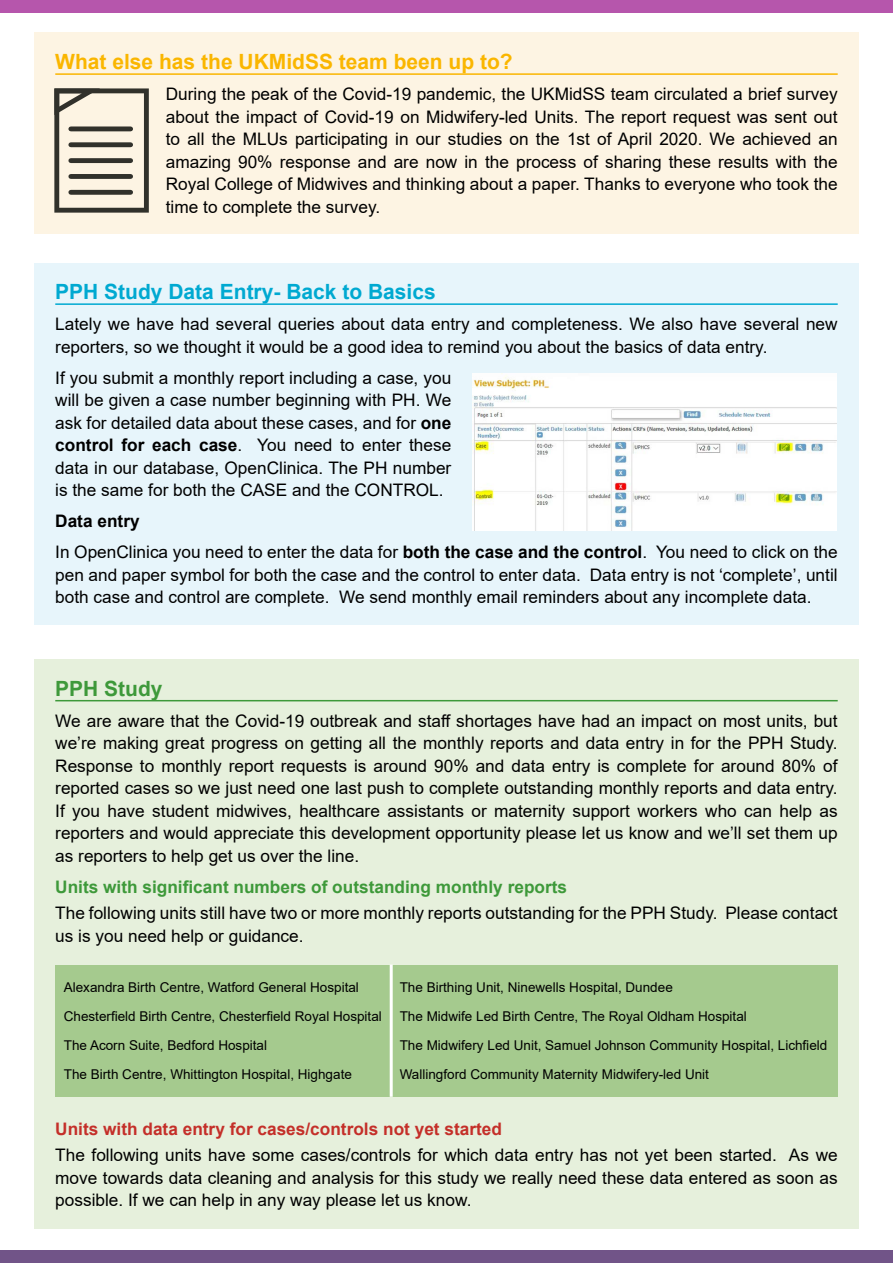
<style>
.page{position:relative;width:893px;height:1263px;background:#fff}
.page>*{position:absolute;margin:0;border:0;box-sizing:border-box;transform-origin:0 0}
.t1{font:700 21px "Arial";color:#fab600}
.t2{font:700 21px "Arial";color:#00a9d1}
.t3{font:700 21px "Arial";color:#3e993a}
.t4{font:17.25px/22.5px "Arial";color:#000}
.t5{font:700 17.25px "Arial";color:#3e993a}
.t6{font:700 17.25px "Arial";color:#c42f29}
.t7{font:13.5px/29px "Arial";color:#000}
.s1{font-weight:700}
</style>
<div class="page">
<div style="left:34px;top:263px;width:825px;height:361px;background:#e7f5fb"></div>
<hr style="left:55px;top:303px;width:783px;height:2px;background:#00a9d1">
<div style="left:0;top:0;width:893px;height:13px;background:#b656ac"></div>
<div style="left:0;top:1250px;width:893px;height:13px;background:#715488"></div>
<div style="left:34px;top:33px;width:825px;height:201px;background:#fdf4e3"></div>
<hr style="left:55px;top:73px;width:783px;height:2px;background:#fab600">
<div style="left:34px;top:659px;width:825px;height:570px;background:#e6f0dc"></div>
<hr style="left:55px;top:700px;width:783px;height:1px;background:#3e993a">
<img style="left:473px;top:373px;width:364px;height:158px">
<svg style="left:54px;top:88px;width:95px;height:125px"></svg>
<div style="left:71px;top:126px;width:60px;height:5px;background:#31312b"></div>
<div style="left:71px;top:142px;width:60px;height:5px;background:#31312b"></div>
<div style="left:71px;top:158px;width:60px;height:5px;background:#31312b"></div>
<div style="left:71px;top:174px;width:60px;height:5px;background:#31312b"></div>
<div style="left:71px;top:190px;width:60px;height:5px;background:#31312b"></div>
<div style="left:55px;top:965px;width:349px;height:131px;background:#a5ca8e"></div>
<div style="left:391px;top:965px;width:447px;height:131px;background:#a5ca8e"></div>
<hr style="left:390px;top:964px;width:3px;height:133px;background:#fff">
<p class="t1" style="left:55px;top:47px;width:459px">What else has the UKMidSS team been up to?</p>
<p class="t4" style="left:166px;top:83px;width:673px;text-align:justify">During the peak of the Covid-19 pandemic, the UKMidSS team circulated a brief survey about the impact of Covid-19 on Midwifery-led Units. The report request was sent out to all the MLUs participating in our studies on the 1st of April 2020. We achieved an amazing 90% response and are now in the process of sharing these results with the Royal College of Midwives and thinking about a paper. Thanks to everyone who took the time to complete the survey.</p>
<p class="t2" style="left:55px;top:277px;width:382px">PPH Study Data Entry- Back to Basics</p>
<p class="t4" style="left:55px;top:313px;width:784px">Lately we have had several queries about data entry and completeness. We also have several new reporters, so we thought it would be a good idea to remind you about the basics of data entry.</p>
<p class="t4" style="left:55px;top:366px;width:398px;text-align:justify">If you submit a monthly report including a case, you will be given a case number beginning with PH. We ask for detailed data about these cases, and for <span class="s1">one control for each case</span>. You need to enter these data in our database, OpenClinica. The PH number is the same for both the CASE and the CONTROL.</p>
<p class="t4" style="left:55px;top:505px;width:784px;line-height:31px"><span class="s1">Data entry<br></span>In OpenClinica you need to enter the data for <span class="s1">both the case and the control</span>. You need to click on the</p>
<p class="t4" style="left:55px;top:563px;width:784px">pen and paper symbol for both the case and the control to enter data. Data entry is not ‘complete’, until both case and control are complete. We send monthly email reminders about any incomplete data.</p>
<p class="t3" style="left:55px;top:673px;width:109px">PPH Study</p>
<p class="t4" style="left:55px;top:709px;width:784px;text-align:justify">We are aware that the Covid-19 outbreak and staff shortages have had an impact on most units, but we’re making great progress on getting all the monthly reports and data entry in for the PPH Study.<br>Response to monthly report requests is around 90% and data entry is complete for around 80% of reported cases so we just need one last push to complete outstanding monthly reports and data entry.<br>If you have student midwives, healthcare assistants or maternity support workers who can help as reporters and would appreciate this development opportunity please let us know and we’ll set them up as reporters to help get us over the line.</p>
<p class="t5" style="left:55px;top:874px;width:513px">Units with significant numbers of outstanding monthly reports</p>
<p class="t4" style="left:55px;top:902px;width:784px">The following units still have two or more monthly reports outstanding for the PPH Study. Please contact us is you need help or guidance.</p>
<p class="t7" style="left:64px;top:973px;width:320px">Alexandra Birth Centre, Watford General Hospital Chesterfield Birth Centre, Chesterfield Royal Hospital The Acorn Suite, Bedford Hospital<br>The Birth Centre, Whittington Hospital, Highgate</p>
<p class="t7" style="left:400px;top:973px;width:429px">The Birthing Unit, Ninewells Hospital, Dundee<br>The Midwife Led Birth Centre, The Royal Oldham Hospital<br>The Midwifery Led Unit, Samuel Johnson Community Hospital, Lichfield Wallingford Community Maternity Midwifery-led Unit</p>
<p class="t6" style="left:55px;top:1116px;width:448px">Units with data entry for cases/controls not yet started</p>
<p class="t4" style="left:55px;top:1144px;width:784px;text-align:justify">The following units have some cases/controls for which data entry has not yet been started. As we move towards data cleaning and analysis for this study we really need these data entered as soon as possible. If we can help in any way please let us know.</p>
</div>
